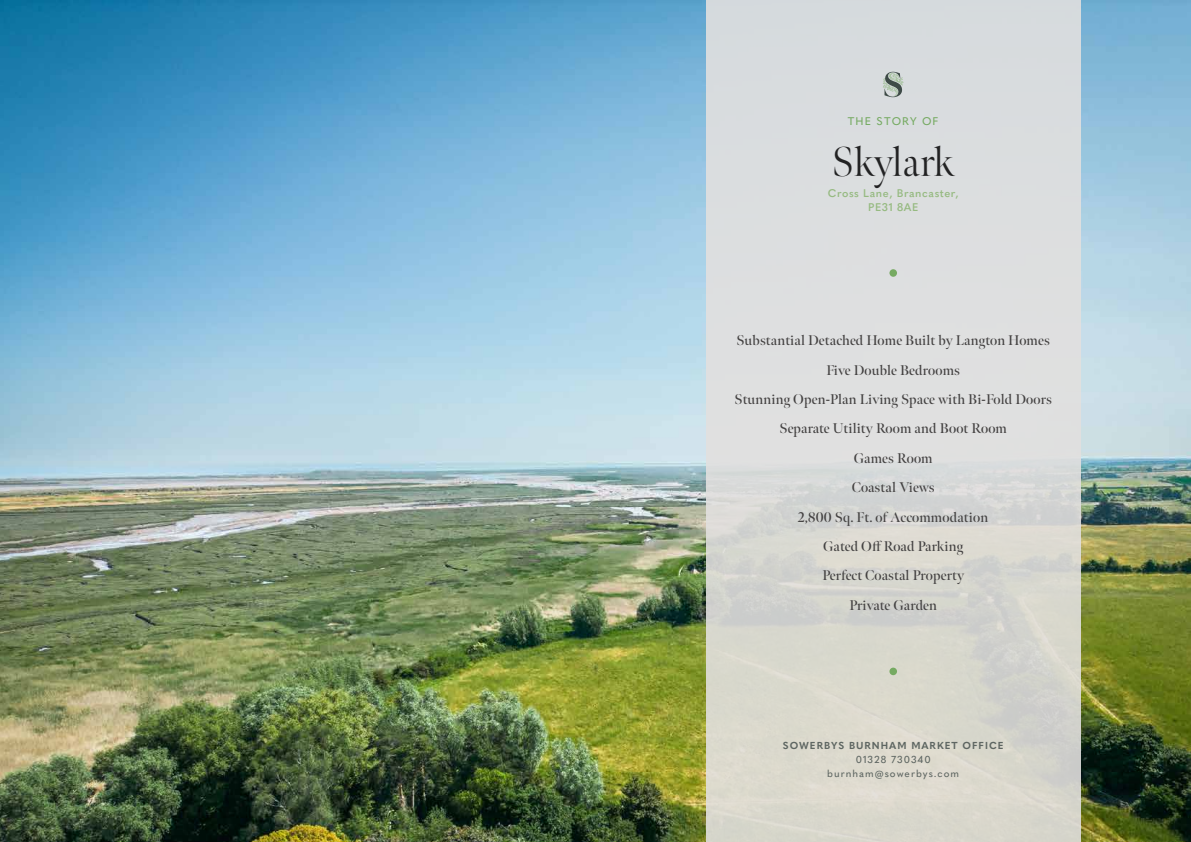
<style>
.page{position:relative;width:1191px;height:842px;background:#fff}
.page>*{position:absolute;margin:0;border:0;box-sizing:border-box;transform-origin:0 0}
.t1{font:300 41.5px "Meno Banner";letter-spacing:-.005em;color:#222223}
.t2{font:600 14px/29.3px "Meno Banner";letter-spacing:.01em;color:#434141;text-align:center}
.t3{font:600 11px/14px "Quasimoda";letter-spacing:.05em;color:#96ba81;text-align:center}
.t4{font:500 11px "Quasimoda";letter-spacing:.1em;color:#76aa62}
.t5{font:500 10px/14px "Quasimoda";letter-spacing:.1em;color:#5e6662;text-align:center}
.t6{font:700 10px "Quasimoda";letter-spacing:.1em;color:#5e6662}
</style>
<div class="page">
<img style="left:0;top:0;width:1191px;height:842px">
<div style="left:706px;top:0;width:374px;height:842px;background:linear-gradient(to bottom,#dbdfe4,#d9d6cb)"></div>
<div style="left:889px;top:269px;width:8px;height:8px;background:#76aa62;border-radius:50%"></div>
<div style="left:889px;top:668px;width:8px;height:7px;background:#76aa62;border-radius:50%"></div>
<svg style="left:882px;top:72px;width:21px;height:25px"></svg>
<p class="t4" style="left:848px;top:113px;width:92px">THE STORY OF</p>
<h1 class="t1" style="left:832px;top:137px;width:124px">Skylark</h1>
<p class="t3" style="left:828px;top:186px;width:132px">Cross Lane, Brancaster,<br>PE31 8AE</p>
<p class="t2" style="left:734px;top:326px;width:319px">Substantial Detached Home Built by Langton Homes<br>Five Double Bedrooms<br>Stunning Open-Plan Living Space with Bi-Fold Doors<br>Separate Utility Room and Boot Room<br>Games Room<br>Coastal Views<br>2,800 Sq. Ft. of Accommodation<br>Gated Off Road Parking<br>Perfect Coastal Property<br>Private Garden</p>
<p class="t6" style="left:783px;top:737px;width:222px">SOWERBYS BURNHAM MARKET OFFICE</p>
<p class="t5" style="left:827px;top:751px;width:133px">01328 730340 burnham@sowerbys.com</p>
</div>
